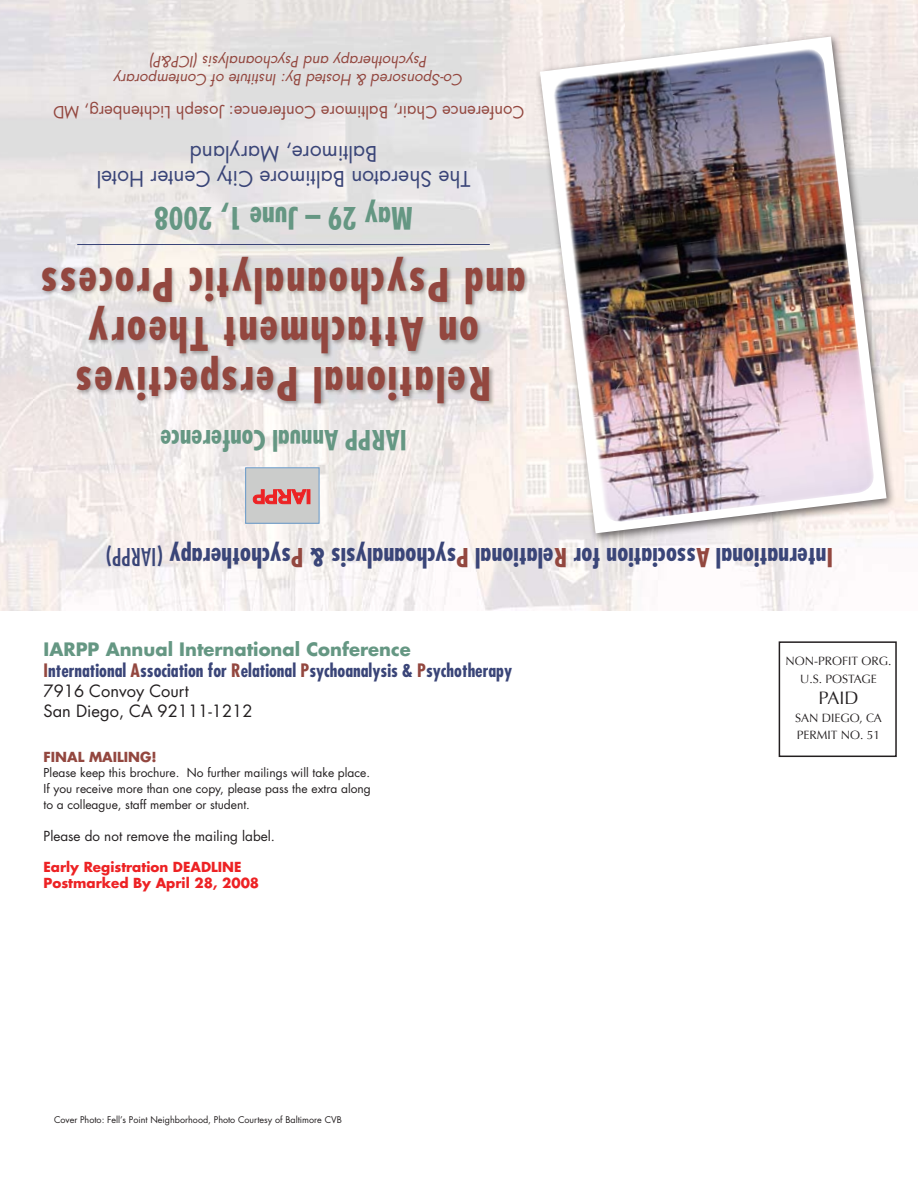
<style>
.page{position:relative;width:918px;height:1188px;background:#fff}
.page>*{position:absolute;margin:0;border:0;box-sizing:border-box;transform-origin:0 0}
.t1{font:700 condensed 45px/49.5px "Futura";letter-spacing:.04em;color:#93473f;text-align:center}
.t2{font:700 condensed 30px "Futura";color:#659783}
.t3{font:700 condensed 27px "Futura";color:#659783}
.t4{font:700 condensed 25.5px "Futura";color:#3a4578}
.t5{font:21px/25.2px "Futura";color:#3a4578;text-align:center}
.t6{font:700 condensed 18px/21.6px "Futura";color:#3a4578}
.t7{font:18px "Optima";color:#231f20}
.t8{font:16.5px "Futura";color:#93473f}
.t9{font:16.5px/19.8px "Futura";color:#231f20}
.t10{font:italic 15px/18px "Futura";color:#93473f;text-align:center}
.t11{font:700 13.5px/16.2px "Futura";color:#ed2224}
.t12{font:13.5px "Futura";color:#231f20}
.t13{font:700 13.5px "Futura";color:#93473f}
.t14{font:12px/16px "Futura";color:#231f20;text-align:justify}
.t15{font:12px/17.4px "Optima";color:#231f20;text-align:center}
.t16{font:9px "Futura";color:#231f20}
.s1{color:#93473f}
.s2{font-weight:400;font-size:24px}
.s3{font-stretch:normal;color:#659783}
</style>
<div class="page">
<img style="left:0;top:0;width:918px;height:610px">
<div style="left:779px;top:641px;width:118px;height:116px;border:2px solid #231f20"></div>
<div style="left:534px;top:32px;width:369px;height:519px;background:#231f20;opacity:.65"></div>
<svg style="left:540px;top:37px;width:347px;height:496px"></svg>
<img style="left:551px;top:48px;width:324px;height:475px">
<div style="left:41px;top:255px;width:557px;height:190px;background:#231f20;opacity:.35"></div>
<hr style="left:77px;top:244px;width:413px;height:1px;background:#3a4578">
<div style="left:246px;top:468px;width:73px;height:55px;background:#cbcccb"></div>
<div style="left:245px;top:467px;width:75px;height:57px;border:1px solid #689aca"></div>
<hr style="left:307px;top:490px;width:3px;height:14px;background:#ed2224">
<svg style="left:253px;top:489px;width:54px;height:15px"></svg>
<p class="t10" style="left:463px;top:89px;width:350px;rotate:-180deg">Co-Sponsored &amp; Hosted By: Institute of Contemporary<br>Psychotherapy and Psychoanalysis (ICP&amp;P)</p>
<h3 class="t8" style="left:524px;top:123px;width:473px;rotate:-180deg">Conference Chair, Baltimore Conference: Joseph Lichtenberg, MD</h3>
<h3 class="t5" style="left:470px;top:192px;width:375px;rotate:-180deg">The Sheraton Baltimore City Center Hotel<br>Baltimore, Maryland</h3>
<h2 class="t2" style="left:413px;top:238px;width:260px;rotate:-180deg">May 29 – June 1, 2008</h2>
<h1 class="t1" style="left:526px;top:408px;width:486px;rotate:-180deg">Relational Perspectives<br>on Attachment Theory<br>and Psychoanalytic Process</h1>
<h3 class="t3" style="left:407px;top:457px;width:248px;rotate:-180deg">IARPP Annual Conference</h3>
<h3 class="t4" style="left:833px;top:574px;width:729px;rotate:-180deg"><span class="s1">I</span>nternational <span class="s1">A</span>ssociation for <span class="s1">R</span>elational <span class="s1">P</span>sychoanalysis &amp; <span class="s1">P</span>sychotherapy <span class="s2">(IARPP)</span></h3>
<h3 class="t6" style="left:44px;top:638px;width:470px"><span class="s3">IARPP Annual International Conference<br></span><span class="s1">I</span>nternational <span class="s1">A</span>ssociation for <span class="s1">R</span>elational <span class="s1">P</span>sychoanalysis &amp; <span class="s1">P</span>sychotherapy</h3>
<h3 class="t9" style="left:44px;top:681px;width:210px">7916 Convoy Court<br>San Diego, CA 92111-1212</h3>
<p class="t13" style="left:44px;top:748px;width:115px">FINAL MAILING!</p>
<p class="t14" style="left:44px;top:764px;width:329px">Please keep this brochure. No further mailings will take place.<br>If you receive more than one copy, please pass the extra along to a colleague, staff member or student.</p>
<p class="t12" style="left:44px;top:827px;width:233px">Please do not remove the mailing label.</p>
<p class="t11" style="left:44px;top:858px;width:217px">Early Registration DEADLINE<br>Postmarked By April 28, 2008</p>
<p class="t16" style="left:54px;top:1114px;width:289px">Cover Photo: Fell’s Point Neighborhood, Photo Courtesy of Baltimore CVB</p>
<p class="t15" style="left:785px;top:652px;width:108px">NON-PROFIT ORG.<br>U.S. POSTAGE</p>
<h3 class="t7" style="left:818px;top:688px;width:42px">PAID</h3>
<p class="t15" style="left:795px;top:709px;width:88px;text-align:left">SAN DIEGO, CA<br>PERMIT NO. 51</p>
</div>
